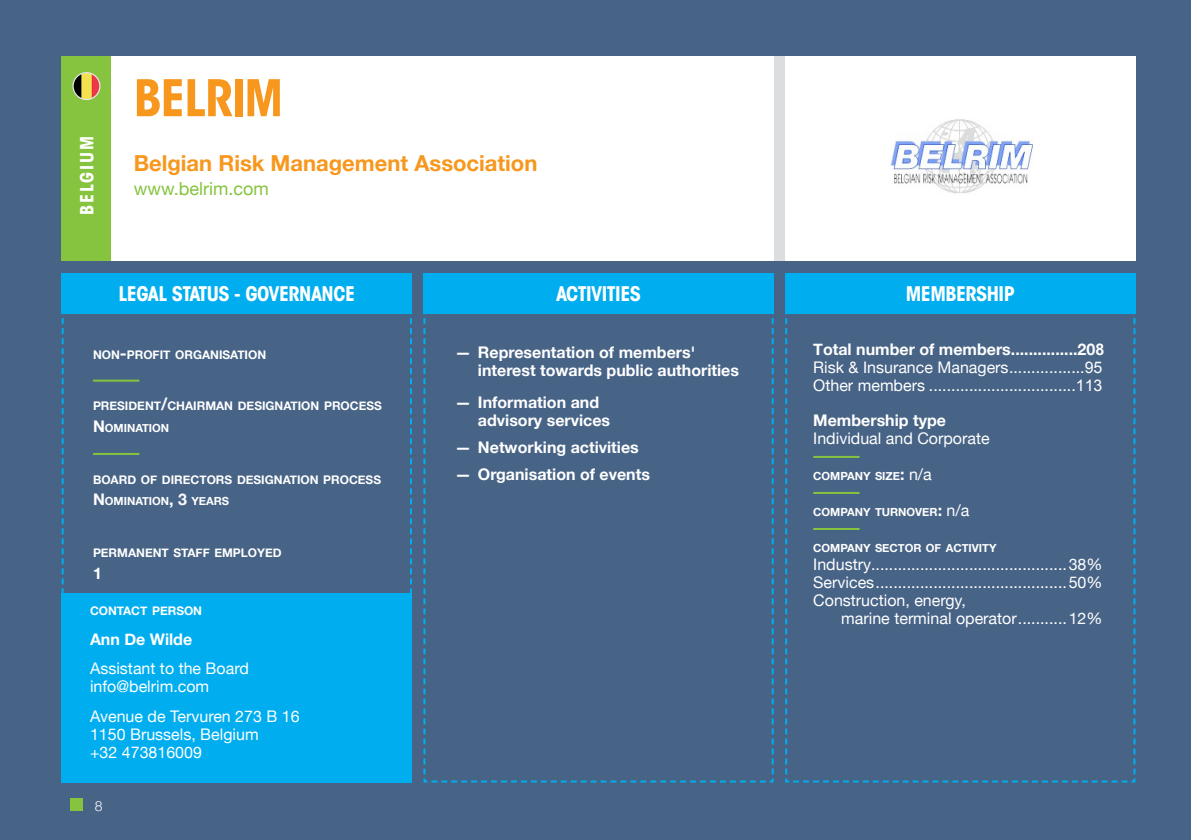
<style>
.page{position:relative;width:1191px;height:840px;background:#fff}
.page>*{position:absolute;margin:0;border:0;box-sizing:border-box;transform-origin:0 0}
.t1{font:700 condensed 50px "ITC Avant Garde Std";letter-spacing:-.025em;color:#f7971d}
.t2{font:700 22px "Helvetica Neue";color:#f7971d}
.t3{font:700 condensed 20px "ITC Avant Garde Std";letter-spacing:-.025em;color:#fff}
.t4{font:18px "Helvetica Neue";color:#86c43f}
.t5{font:700 condensed 18px "ITC Avant Garde Std";letter-spacing:.095em;color:#fff}
.t6{font:16px/18px "Helvetica Neue";color:#fff;text-align:justify}
.t7{font:700 16px/18px "Helvetica Neue";color:#fff}
.t8{font:700 16px "Helvetica Neue";color:#fff}
.t9{font:300 14px "Helvetica Neue";color:#fff}
.t10{font:700 11.8px "Helvetica Neue";color:#fff}
.t11{font:700 11.2px "Helvetica Neue";color:#fff}
.s1{font-size:17px}
.s2{font-size:16px}
.s3{font-weight:700}
.s4{font-family:"Arial";font-weight:700}
.s5{font-family:"Arial"}
.s6{font-weight:400;font-size:16px}
</style>
<div class="page">
<div style="left:0;top:0;width:1191px;height:839px;background:#476386"></div>
<svg style="left:61px;top:309px;width:351px;height:474px"></svg>
<svg style="left:423px;top:309px;width:351px;height:474px"></svg>
<svg style="left:785px;top:309px;width:351px;height:474px"></svg>
<div style="left:62px;top:56px;width:49px;height:205px;background:#86c43f"></div>
<div style="left:62px;top:273px;width:350px;height:40px;background:#00aeef"></div>
<div style="left:423px;top:273px;width:350px;height:40px;background:#00aeef"></div>
<div style="left:785px;top:273px;width:350px;height:40px;background:#00aeef"></div>
<div style="left:773px;top:56px;width:13px;height:205px;background:#dcdddf"></div>
<div style="left:70px;top:797px;width:13px;height:13px;background:#86c43f"></div>
<hr style="left:813px;top:455px;width:46px;height:2px;background:#86c43f">
<hr style="left:813px;top:491px;width:46px;height:2px;background:#86c43f">
<hr style="left:813px;top:527px;width:46px;height:2px;background:#86c43f">
<hr style="left:93px;top:379px;width:46px;height:2px;background:#86c43f">
<hr style="left:93px;top:452px;width:46px;height:2px;background:#86c43f">
<div style="left:111px;top:56px;width:662px;height:205px;background:#fff"></div>
<div style="left:786px;top:56px;width:350px;height:205px;background:#fff"></div>
<div style="left:62px;top:592px;width:350px;height:190px;background:#00aeef"></div>
<img style="left:890px;top:119px;width:144px;height:74px">
<img style="left:73px;top:73px;width:27px;height:26px;border-radius:13px">
<div style="left:72px;top:72px;width:28px;height:28px;border:1px solid #e6e7e9;border-radius:50%"></div>
<p class="t5" style="left:75px;top:215px;width:80px;rotate:-90deg">BELGIUM</p>
<h1 class="t1" style="left:134px;top:66px;width:151px">BELRIM</h1>
<h2 class="t2" style="left:134px;top:146px;width:405px">Belgian Risk Management Association</h2>
<p class="t4" style="left:134px;top:175px;width:136px">www.belrim.com</p>
<p class="t3" style="left:119px;top:281px;width:238px">LEGAL STATUS - GOVERNANCE</p>
<p class="t3" style="left:556px;top:281px;width:86px">ACTIVITIES</p>
<p class="t3" style="left:906px;top:281px;width:110px">MEMBERSHIP</p>
<p class="t10" style="left:93px;top:345px;width:175px">NON<span class="s1">-</span>PROFIT ORGANISATION</p>
<p class="t10" style="left:93px;top:396px;width:290px">PRESIDENT<span class="s1">/</span>CHAIRMAN DESIGNATION PROCESS</p>
<p class="t11" style="left:93px;top:419px;width:78px"><span class="s2">N</span>OMINATION</p>
<p class="t10" style="left:93px;top:470px;width:289px">BOARD OF DIRECTORS DESIGNATION PROCESS</p>
<p class="t11" style="left:93px;top:492px;width:138px"><span class="s2">N</span> OMINATION<span class="s2">, 3</span> YEARS</p>
<p class="t10" style="left:93px;top:543px;width:190px">PERMANENT STAFF EMPLOYED</p>
<p class="t8" style="left:93px;top:560px;width:10px">1</p>
<p class="t10" style="left:90px;top:601px;width:114px">CONTACT PERSON</p>
<p class="t7" style="left:90px;top:630px;width:104px">Ann De Wilde</p>
<p class="t6" style="left:90px;top:660px;width:160px">Assistant to the Board info@belrim.com</p>
<p class="t6" style="left:90px;top:707px;width:211px;text-align:left">Avenue de Tervuren 273 B 16<br>1150 Brussels, Belgium<br>+32 473816009</p>
<p class="t9" style="left:95px;top:794px;width:9px">8</p>
<p class="t7" style="left:478px;top:344px;width:262px;text-indent:-23px">— Representation of members' interest towards public authorities</p>
<p class="t7" style="left:478px;top:393px;width:134px;text-indent:-23px">— Information and advisory services</p>
<p class="t7" style="left:455px;top:438px;width:185px">— Networking activities</p>
<p class="t7" style="left:455px;top:466px;width:196px">— Organisation of events</p>
<p class="t6" style="left:813px;top:341px;width:292px"><span class="s3">Total number of members...............20</span><span class="s4">8<br></span>Risk &amp; Insurance Managers .................<span class="s5">95<br></span>Other members .................................<span class="s5">113</span></p>
<p class="t7" style="left:813px;top:411px;width:134px">Membership type</p>
<p class="t6" style="left:813px;top:430px;width:178px">Individual and Corporate</p>
<p class="t11" style="left:813px;top:467px;width:120px">COMPANY SIZE<span class="s2">:</span> <span class="s6">n/a</span></p>
<p class="t11" style="left:813px;top:503px;width:158px">COMPANY TURNOVER<span class="s2">:</span> <span class="s6">n/a</span></p>
<p class="t11" style="left:813px;top:539px;width:185px">COMPANY SECTOR OF ACTIVITY</p>
<p class="t6" style="left:813px;top:556px;width:291px">Industry............................................38% Services...........................................50% Construction, energy,</p>
<p class="t6" style="left:841px;top:610px;width:263px">marine terminal operator...........12%</p>
</div>
